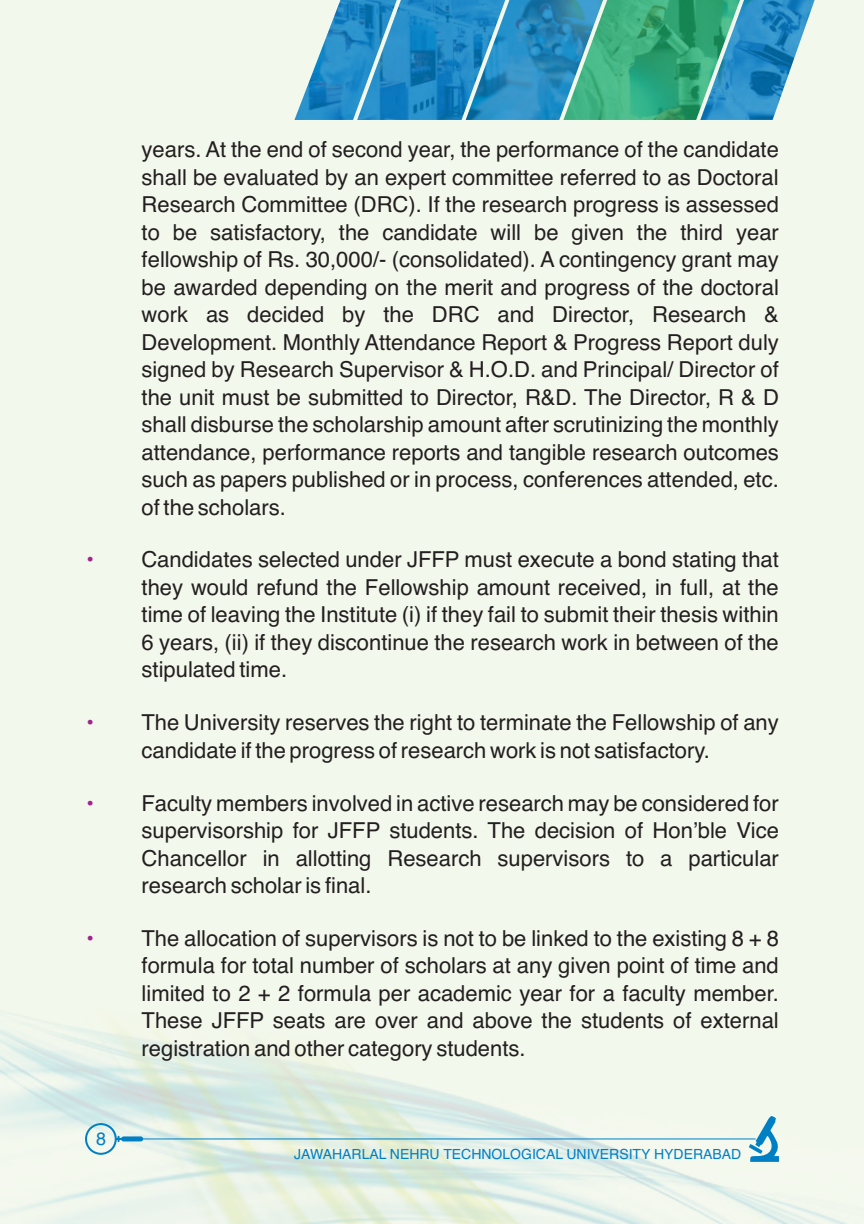
<style>
.page{position:relative;width:864px;height:1224px;background:#f3f8ec}
.page>*{position:absolute;margin:0;border:0;box-sizing:border-box;transform-origin:0 0}
.t1{font:22px/27.6px "Helvetica";color:#231f20;text-align:justify}
.t2{font:22px "Helvetica";color:#a3238e}
.t3{font:18px "Helvetica";color:#007fc4}
.t4{font:14px "Helvetica";color:#007fc4}
</style>
<div class="page">
<svg style="left:749px;top:1116px;width:30px;height:46px"></svg>
<hr style="left:141px;top:1138px;width:615px;height:1px;background:#007fc4">
<svg style="left:85px;top:1123px;width:58px;height:32px"></svg>
<svg style="left:295px;top:0;width:520px;height:120px;background:#43a0b2"></svg>
<img style="left:466px;top:0;width:137px;height:120px">
<p class="t2" style="left:85px;top:547px;width:9px">•</p>
<p class="t2" style="left:85px;top:710px;width:9px">•</p>
<p class="t2" style="left:85px;top:790px;width:9px">•</p>
<p class="t2" style="left:85px;top:925px;width:9px">•</p>
<p class="t3" style="left:96px;top:1129px;width:12px">8</p>
<p class="t1" style="left:142px;top:136px;width:639px">years. At the end of second year, the performance of the candidate shall be evaluated by an expert committee referred to as Doctoral Research Committee (DRC). If the research progress is assessed to be satisfactory, the candidate will be given the third year fellowship of Rs. 30,000/- (consolidated). A contingency grant may be awarded depending on the merit and progress of the doctoral work as decided by the DRC and Director, Research &amp; Development. Monthly Attendance Report &amp; Progress Report duly signed by Research Supervisor &amp; H.O.D. and Principal/ Director of the unit must be submitted to Director, R&amp;D. The Director, R &amp; D shall disburse the scholarship amount after scrutinizing the monthly attendance, performance reports and tangible research outcomes such as papers published or in process, conferences attended, etc. of the scholars.</p>
<p class="t1" style="left:141px;top:546px;width:639px">Candidates selected under JFFP must execute a bond stating that they would refund the Fellowship amount received, in full, at the time of leaving the Institute (i) if they fail to submit their thesis within 6 years, (ii) if they discontinue the research work in between of the stipulated time.</p>
<p class="t1" style="left:141px;top:709px;width:639px">The University reserves the right to terminate the Fellowship of any candidate if the progress of research work is not satisfactory.</p>
<p class="t1" style="left:141px;top:789px;width:639px">Faculty members involved in active research may be considered for supervisorship for JFFP students. The decision of Hon’ble Vice Chancellor in allotting Research supervisors to a particular research scholar is final.</p>
<p class="t1" style="left:141px;top:924px;width:639px">The allocation of supervisors is not to be linked to the existing 8 + 8 formula for total number of scholars at any given point of time and limited to 2 + 2 formula per academic year for a faculty member.<br>These JFFP seats are over and above the students of external registration and other category students.</p>
<p class="t4" style="left:294px;top:1146px;width:449px">JAWAHARLAL NEHRU TECHNOLOGICAL UNIVERSITY HYDERABAD</p>
</div>
